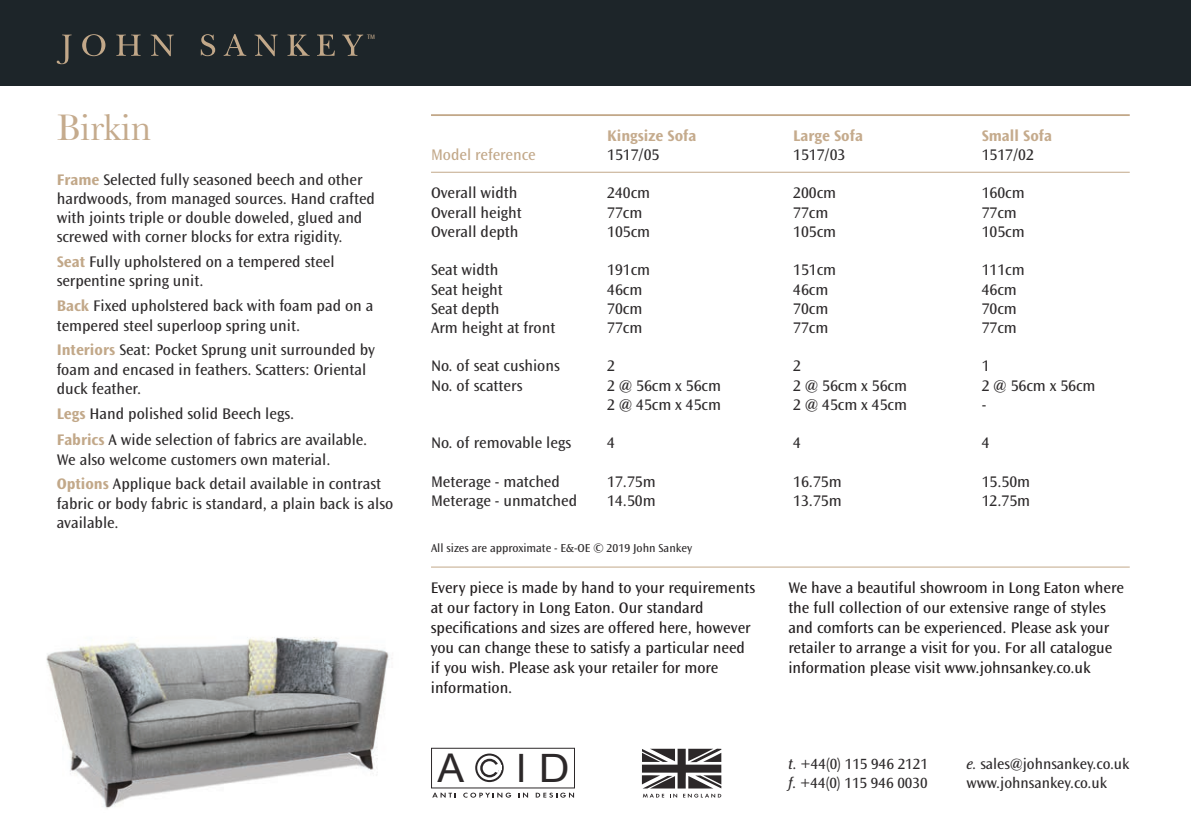
<style>
.page{position:relative;width:1191px;height:840px;background:#fff}
.page>*{position:absolute;margin:0;border:0;box-sizing:border-box;transform-origin:0 0}
.t1{font:39.6px "Arial";color:#231f20}
.t2{font:39px "Arial";color:#231f20}
.t3{font:38.6px "Baskerville";color:#c5ab8d}
.t4{font:16px/19.2px "Ocean Sans";color:#2e2b2c}
.t5{font:16px/20px "Ocean Sans";color:#231f20}
.t6{font:700 16px "Ocean Sans";color:#c5ab8d}
.t7{font:16px "Ocean Sans";color:#c2a889}
.t8{font:15.4px "Ocean Sans";color:#2e2b2c}
.t9{font:12px "Ocean Sans";color:#2e2b2c}
.t10{font:6.6px "Ocean Sans";color:#c2a889}
.s1{font-weight:700;color:#c2a889}
.s2{font-style:italic}
</style>
<div class="page">
<svg style="left:641px;top:748px;width:81px;height:41px"></svg>
<svg style="left:642px;top:748px;width:79px;height:49px"></svg>
<div style="left:431px;top:747px;width:144px;height:41px;border:1px solid #231f20"></div>
<svg style="left:474px;top:751px;width:31px;height:32px"></svg>
<svg style="left:476px;top:754px;width:27px;height:26px"></svg>
<div style="left:475px;top:753px;width:29px;height:28px;border:2px solid #231f20;border-radius:50%"></div>
<svg style="left:480px;top:758px;width:19px;height:19px"></svg>
<svg style="left:483px;top:760px;width:13px;height:14px"></svg>
<hr style="left:487px;top:765px;width:14px;height:4px;background:#fff">
<svg style="left:432px;top:792px;width:24px;height:5px"></svg>
<svg style="left:463px;top:792px;width:48px;height:5px"></svg>
<svg style="left:518px;top:792px;width:10px;height:5px"></svg>
<svg style="left:536px;top:792px;width:38px;height:5px"></svg>
<svg style="left:490px;top:762px;width:11px;height:10px"></svg>
<div style="left:0;top:0;width:1191px;height:85px;background:#1d2529"></div>
<svg style="left:57px;top:35px;width:15px;height:29px"></svg>
<svg style="left:82px;top:34px;width:23px;height:22px"></svg>
<svg style="left:116px;top:35px;width:25px;height:21px"></svg>
<svg style="left:151px;top:35px;width:23px;height:21px"></svg>
<svg style="left:201px;top:34px;width:14px;height:22px"></svg>
<svg style="left:224px;top:34px;width:22px;height:22px"></svg>
<svg style="left:255px;top:35px;width:23px;height:21px"></svg>
<svg style="left:287px;top:35px;width:22px;height:21px"></svg>
<svg style="left:317px;top:35px;width:18px;height:21px"></svg>
<svg style="left:342px;top:35px;width:21px;height:21px"></svg>
<hr style="left:431px;top:114px;width:698px;height:2px;background:#c2a889">
<hr style="left:431px;top:172px;width:698px;height:1px;background:#c2a889">
<hr style="left:431px;top:566px;width:698px;height:1px;background:#c2a889">
<img style="left:46px;top:637px;width:346px;height:172px">
<p class="t3" style="left:57px;top:105px;width:96px">Birkin</p>
<p class="t10" style="left:367px;top:34px;width:10px">TM</p>
<p class="t4" style="left:57px;top:170px;width:320px"><span class="s1">Frame</span> Selected fully seasoned beech and other hardwoods, from managed sources. Hand crafted with joints triple or double doweled, glued and screwed with corner blocks for extra rigidity.</p>
<p class="t4" style="left:57px;top:252px;width:279px"><span class="s1">Seat</span> Fully upholstered on a tempered steel serpentine spring unit.</p>
<p class="t4" style="left:57px;top:296px;width:318px"><span class="s1">Back</span> Fixed upholstered back with foam pad on a tempered steel superloop spring unit.</p>
<p class="t4" style="left:57px;top:340px;width:320px"><span class="s1">Interiors</span> Seat: Pocket Sprung unit surrounded by foam and encased in feathers. Scatters: Oriental duck feather.</p>
<p class="t4" style="left:57px;top:404px;width:239px"><span class="s1">Legs</span> Hand polished solid Beech legs.</p>
<p class="t4" style="left:57px;top:429px;width:312px;line-height:20px"><span class="s1">Fabrics</span> A wide selection of fabrics are available.<br>We also welcome customers own material.</p>
<p class="t4" style="left:57px;top:474px;width:338px"><span class="s1">Options</span> Applique back detail available in contrast fabric or body fabric is standard, a plain back is also available.</p>
<p class="t7" style="left:431px;top:146px;width:106px">Model reference</p>
<p class="t4" style="left:431px;top:184px;width:88px">Overall width</p>
<p class="t4" style="left:431px;top:203px;width:92px">Overall height</p>
<p class="t4" style="left:431px;top:222px;width:89px">Overall depth</p>
<p class="t4" style="left:431px;top:260px;width:69px">Seat width</p>
<p class="t4" style="left:431px;top:280px;width:73px">Seat height</p>
<p class="t4" style="left:431px;top:299px;width:70px">Seat depth</p>
<p class="t4" style="left:431px;top:318px;width:126px">Arm height at front</p>
<p class="t4" style="left:431px;top:356px;width:130px">No. of seat cushions</p>
<p class="t4" style="left:431px;top:376px;width:93px">No. of scatters</p>
<p class="t4" style="left:431px;top:433px;width:142px">No. of removable legs</p>
<p class="t4" style="left:431px;top:472px;width:130px">Meterage - matched</p>
<p class="t4" style="left:431px;top:491px;width:148px">Meterage - unmatched</p>
<p class="t6" style="left:607px;top:126px;width:91px">Kingsize Sofa</p>
<p class="t4" style="left:607px;top:145px;width:54px">1517/05</p>
<p class="t4" style="left:607px;top:184px;width:45px">240cm</p>
<p class="t4" style="left:607px;top:203px;width:37px">77cm</p>
<p class="t4" style="left:607px;top:222px;width:45px">105cm</p>
<p class="t4" style="left:607px;top:260px;width:45px">191cm</p>
<p class="t4" style="left:607px;top:280px;width:37px">46cm</p>
<p class="t4" style="left:607px;top:299px;width:37px">70cm</p>
<p class="t4" style="left:607px;top:318px;width:37px">77cm</p>
<p class="t4" style="left:607px;top:356px;width:9px">2</p>
<p class="t4" style="left:607px;top:376px;width:115px">2 @ 56cm x 56cm</p>
<p class="t4" style="left:607px;top:395px;width:115px">2 @ 45cm x 45cm</p>
<p class="t4" style="left:607px;top:433px;width:9px">4</p>
<p class="t4" style="left:607px;top:472px;width:50px">17.75m</p>
<p class="t4" style="left:607px;top:491px;width:50px">14.50m</p>
<p class="t9" style="left:431px;top:540px;width:263px">All sizes are approximate - E&amp;-OE © 2019 John Sankey</p>
<p class="t6" style="left:793px;top:126px;width:71px">Large Sofa</p>
<p class="t4" style="left:793px;top:145px;width:54px">1517/03</p>
<p class="t4" style="left:793px;top:184px;width:45px">200cm</p>
<p class="t4" style="left:793px;top:203px;width:37px">77cm</p>
<p class="t4" style="left:793px;top:222px;width:45px">105cm</p>
<p class="t4" style="left:793px;top:260px;width:45px">151cm</p>
<p class="t4" style="left:793px;top:280px;width:37px">46cm</p>
<p class="t4" style="left:793px;top:299px;width:37px">70cm</p>
<p class="t4" style="left:793px;top:318px;width:37px">77cm</p>
<p class="t4" style="left:793px;top:356px;width:9px">2</p>
<p class="t4" style="left:793px;top:376px;width:115px">2 @ 56cm x 56cm</p>
<p class="t4" style="left:793px;top:395px;width:115px">2 @ 45cm x 45cm</p>
<p class="t4" style="left:793px;top:433px;width:9px">4</p>
<p class="t4" style="left:793px;top:472px;width:50px">16.75m</p>
<p class="t4" style="left:793px;top:491px;width:50px">13.75m</p>
<p class="t6" style="left:981px;top:126px;width:72px">Small Sofa</p>
<p class="t4" style="left:981px;top:145px;width:54px">1517/02</p>
<p class="t4" style="left:981px;top:184px;width:45px">160cm</p>
<p class="t4" style="left:981px;top:203px;width:37px">77cm</p>
<p class="t4" style="left:981px;top:222px;width:45px">105cm</p>
<p class="t4" style="left:981px;top:260px;width:45px">111cm</p>
<p class="t4" style="left:981px;top:280px;width:37px">46cm</p>
<p class="t4" style="left:981px;top:299px;width:37px">70cm</p>
<p class="t4" style="left:981px;top:318px;width:37px">77cm</p>
<p class="t4" style="left:981px;top:356px;width:9px">1</p>
<p class="t4" style="left:981px;top:376px;width:115px">2 @ 56cm x 56cm</p>
<p class="t4" style="left:981px;top:395px;width:6px">-</p>
<p class="t4" style="left:981px;top:433px;width:9px">4</p>
<p class="t4" style="left:981px;top:472px;width:50px">15.50m</p>
<p class="t4" style="left:981px;top:491px;width:50px">12.75m</p>
<p class="t5" style="left:431px;top:578px;width:326px">Every piece is made by hand to your requirements at our factory in Long Eaton. Our standard specifications and sizes are offered here, however you can change these to satisfy a particular need if you wish. Please ask your retailer for more information.</p>
<p class="t5" style="left:788px;top:578px;width:337px">We have a beautiful showroom in Long Eaton where the full collection of our extensive range of styles and comforts can be experienced. Please ask your retailer to arrange a visit for you. For all catalogue information please visit www.johnsankey.co.uk</p>
<h1 class="t1" style="left:437px;top:741px;width:28px">A</h1>
<h2 class="t2" style="left:516px;top:742px;width:55px">I D</h2>
<p class="t8" style="left:788px;top:755px;width:141px"><span class="s2">t.</span> +44(0) 115 946 2121</p>
<p class="t8" style="left:966px;top:755px;width:165px"><span class="s2">e.</span> sales@johnsankey.co.uk</p>
<p class="t8" style="left:788px;top:773px;width:141px"><span class="s2">f.</span> +44(0) 115 946 0030</p>
<p class="t8" style="left:966px;top:773px;width:142px">www.johnsankey.co.uk</p>
</div>
